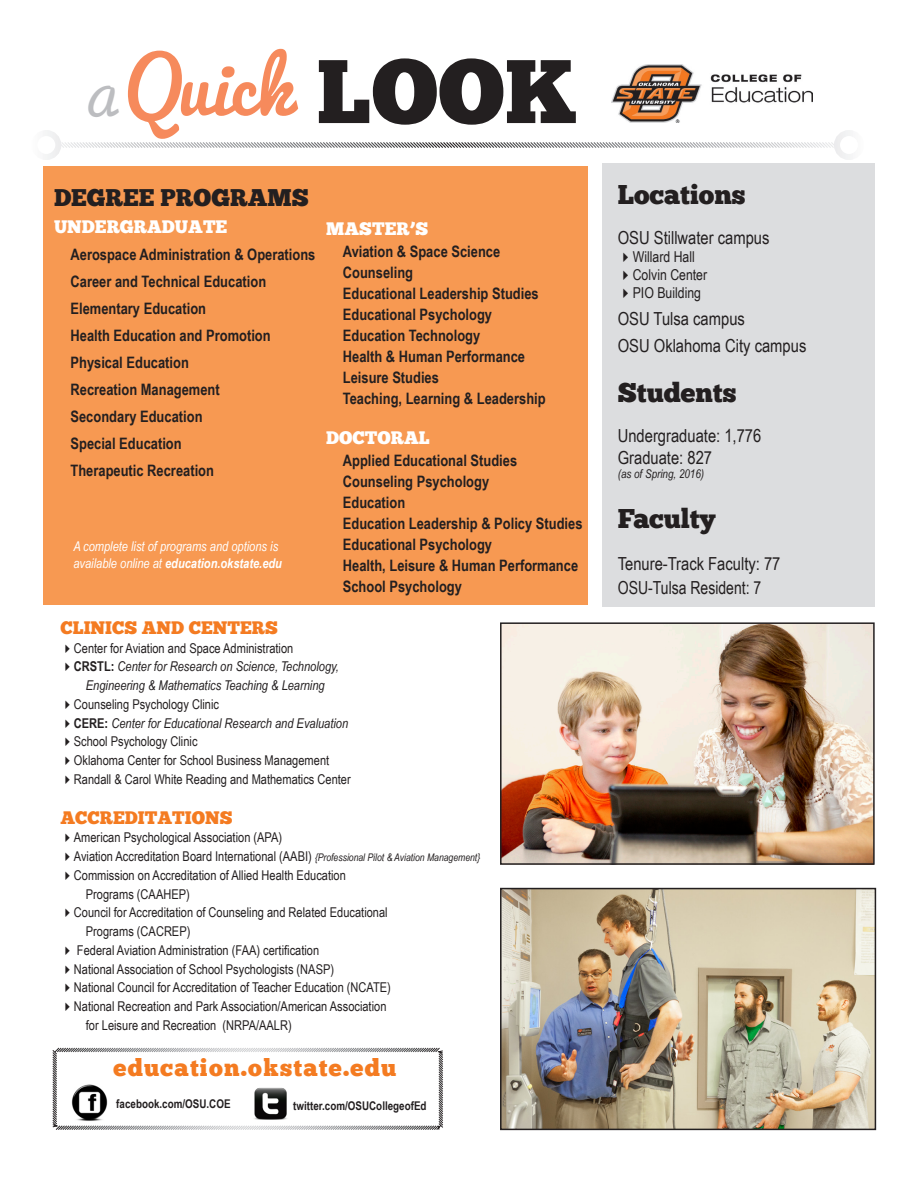
<style>
.page{position:relative;width:918px;height:1188px;background:#fff}
.page>*{position:absolute;margin:0;border:0;box-sizing:border-box;transform-origin:0 0}
.t1{font:90px "Chunk Five Ex";color:#231f20}
.t2{font:72px "Pacifico";color:#f68a5c}
.t3{font:27px "Chunk Five Ex";color:#231f20}
.t4{font:24px "Chunk Five Ex";letter-spacing:.05em;color:#f47b21}
.t5{font:24px "Chunk Five Ex";color:#231f20}
.t6{font:18px "Arial Narrow";color:#231f20}
.t7{font:18px "Chunk Five Ex";color:#f47b21}
.t8{font:18px "Chunk Five Ex";color:#fff}
.t9{font:18px "Arial Narrow";color:#231f20;scale:.95 1}
.t10{font:700 15.75px "Arial Narrow";color:#231f20}
.t11{font:15px "Arial Narrow";color:#231f20}
.t12{font:13.5px/18.8px "Arial Narrow";color:#231f20}
.t13{font:italic 13.5px "Arial Narrow";color:#231f20}
.t14{font:italic 13.5px/16.2px "Arial Narrow";color:#fff}
.t15{font:700 12px "Arial Narrow";color:#231f20}
.t16{font:italic 12px "Arial Narrow";color:#231f20}
.s1{font-size:36px;color:#bcbdc0}
.s2{font-weight:700}
.s3{font-weight:700;font-style:normal}
.s4{font-style:italic;font-size:10.5px}
</style>
<div class="page">
<svg style="left:52px;top:1047px;width:391px;height:83px"></svg>
<div style="left:43px;top:166px;width:545px;height:439px;background:#f79952"></div>
<img style="left:612px;top:65px;width:200px;height:58px">
<svg style="left:61px;top:142px;width:773px;height:6px"></svg>
<div style="left:31px;top:130px;width:30px;height:30px;border:6px solid #fff;border-radius:50%"></div>
<div style="left:834px;top:130px;width:30px;height:30px;border:6px solid #fff;border-radius:50%"></div>
<div style="left:602px;top:163px;width:273px;height:443px;background:#dcdddf"></div>
<img style="left:503px;top:625px;width:369px;height:237px">
<div style="left:500px;top:622px;width:375px;height:243px;border:2px solid #231f20"></div>
<img style="left:503px;top:891px;width:370px;height:236px">
<div style="left:500px;top:888px;width:376px;height:242px;border:2px solid #231f20"></div>
<img style="left:71px;top:1083px;width:38px;height:38px">
<img style="left:248px;top:1081px;width:45px;height:39px">
<p class="t2" style="left:86px;top:49px;width:206px"><span class="s1">A</span> Quick</p>
<p class="t1" style="left:317px;top:24px;width:263px">LOOK</p>
<p class="t5" style="left:54px;top:179px;width:256px">DEGREE PROGRAMS</p>
<p class="t8" style="left:54px;top:213px;width:175px">UNDERGRADUATE</p>
<p class="t10" style="left:71px;top:243px;width:246px">Aerospace Administration &amp; Operations</p>
<p class="t10" style="left:71px;top:270px;width:197px">Career and Technical Education</p>
<p class="t10" style="left:71px;top:297px;width:137px">Elementary Education</p>
<p class="t10" style="left:71px;top:324px;width:202px">Health Education and Promotion</p>
<p class="t10" style="left:71px;top:351px;width:120px">Physical Education</p>
<p class="t10" style="left:71px;top:378px;width:151px">Recreation Management</p>
<p class="t10" style="left:71px;top:405px;width:134px">Secondary Education</p>
<p class="t10" style="left:71px;top:432px;width:113px">Special Education</p>
<p class="t10" style="left:71px;top:459px;width:145px">Therapeutic Recreation</p>
<p class="t14" style="left:73px;top:538px;width:210px">A complete list of programs and options is available online at <span class="s2">education.okstate.edu</span></p>
<p class="t8" style="left:326px;top:215px;width:103px">MASTER’S</p>
<p class="t10" style="left:343px;top:240px;width:159px">Aviation &amp; Space Science</p>
<p class="t10" style="left:343px;top:261px;width:72px">Counseling</p>
<p class="t10" style="left:343px;top:282px;width:197px">Educational Leadership Studies</p>
<p class="t10" style="left:343px;top:303px;width:151px">Educational Psychology</p>
<p class="t10" style="left:343px;top:324px;width:139px">Education Technology</p>
<p class="t10" style="left:343px;top:345px;width:184px">Health &amp; Human Performance</p>
<p class="t10" style="left:343px;top:366px;width:98px">Leisure Studies</p>
<p class="t10" style="left:343px;top:387px;width:204px">Teaching, Learning &amp; Leadership</p>
<p class="t8" style="left:326px;top:424px;width:105px">DOCTORAL</p>
<p class="t10" style="left:343px;top:449px;width:176px">Applied Educational Studies</p>
<p class="t10" style="left:343px;top:470px;width:148px">Counseling Psychology</p>
<p class="t10" style="left:343px;top:491px;width:64px">Education</p>
<p class="t10" style="left:343px;top:512px;width:241px">Education Leadership &amp; Policy Studies</p>
<p class="t10" style="left:343px;top:533px;width:151px">Educational Psychology</p>
<p class="t10" style="left:343px;top:554px;width:237px">Health, Leisure &amp; Human Performance</p>
<p class="t10" style="left:343px;top:575px;width:121px">School Psychology</p>
<p class="t7" style="left:60px;top:614px;width:219px">CLINICS AND CENTERS</p>
<p class="t12" style="left:60px;top:638px;width:235px">✔Center for Aviation and Space Administration</p>
<p class="t13" style="left:60px;top:657px;width:280px">✔<span class="s3">CRSTL:</span> Center for Research on Science, Technology,</p>
<p class="t13" style="left:86px;top:676px;width:240px">Engineering &amp; Mathematics Teaching &amp; Learning</p>
<p class="t12" style="left:60px;top:694px;width:160px">✔Counseling Psychology Clinic</p>
<p class="t13" style="left:60px;top:714px;width:289px">✔<span class="s3">CERE:</span> Center for Educational Research and Evaluation</p>
<p class="t12" style="left:60px;top:732px;width:139px">✔School Psychology Clinic</p>
<p class="t12" style="left:60px;top:751px;width:270px">✔Oklahoma Center for School Business Management</p>
<p class="t12" style="left:60px;top:769px;width:292px">✔Randall &amp; Carol White Reading and Mathematics Center</p>
<p class="t7" style="left:60px;top:804px;width:174px">ACCREDITATIONS</p>
<p class="t12" style="left:60px;top:828px;width:223px">✔American Psychological Association (APA)</p>
<p class="t12" style="left:60px;top:846px;width:421px">✔Aviation Accreditation Board International (AABI) <span class="s4">{Professional Pilot &amp; Aviation Management}</span></p>
<p class="t12" style="left:60px;top:865px;width:287px">✔Commission on Accreditation of Allied Health Education</p>
<p class="t12" style="left:86px;top:884px;width:105px">Programs (CAAHEP)</p>
<p class="t12" style="left:86px;top:903px;width:303px;text-indent:-26px">✔Council for Accreditation of Counseling and Related Educational<br>Programs (CACREP)</p>
<p class="t12" style="left:60px;top:940px;width:260px">✔ Federal Aviation Administration (FAA) certification</p>
<p class="t12" style="left:60px;top:959px;width:275px">✔National Association of School Psychologists (NASP)</p>
<p class="t12" style="left:60px;top:978px;width:332px">✔National Council for Accreditation of Teacher Education (NCATE)</p>
<p class="t12" style="left:86px;top:996px;width:302px;text-indent:-26px">✔National Recreation and Park Association/American Association for Leisure and Recreation (NRPA/AALR)</p>
<p class="t4" style="left:114px;top:1050px;width:284px">education.okstate.edu</p>
<p class="t15" style="left:116px;top:1095px;width:116px">facebook.com/OSU.COE</p>
<p class="t15" style="left:293px;top:1097px;width:135px">twitter.com/OSUCollegeofEd</p>
<p class="t3" style="left:618px;top:175px;width:129px">Locations</p>
<p class="t6" style="left:618px;top:224px;width:153px">OSU Stillwater campus</p>
<p class="t11" style="left:618px;top:246px;width:79px">✔Willard Hall</p>
<p class="t11" style="left:618px;top:264px;width:91px">✔Colvin Center</p>
<p class="t11" style="left:618px;top:282px;width:85px">✔PIO Building</p>
<p class="t6" style="left:618px;top:305px;width:129px">OSU Tulsa campus</p>
<p class="t6" style="left:618px;top:332px;width:190px">OSU Oklahoma City campus</p>
<p class="t3" style="left:618px;top:373px;width:120px">Students</p>
<p class="t6" style="left:618px;top:422px;width:145px">Undergraduate: 1,776</p>
<p class="t6" style="left:618px;top:444px;width:96px">Graduate: 827</p>
<p class="t16" style="left:618px;top:465px;width:88px">(as of Spring, 2016)</p>
<p class="t3" style="left:618px;top:499px;width:99px">Faculty</p>
<p class="t6" style="left:618px;top:551px;width:164px">Tenure-Track Faculty: 77</p>
<p class="t9" style="left:618px;top:575px;width:153px">OSU-Tulsa Resident: 7</p>
</div>
